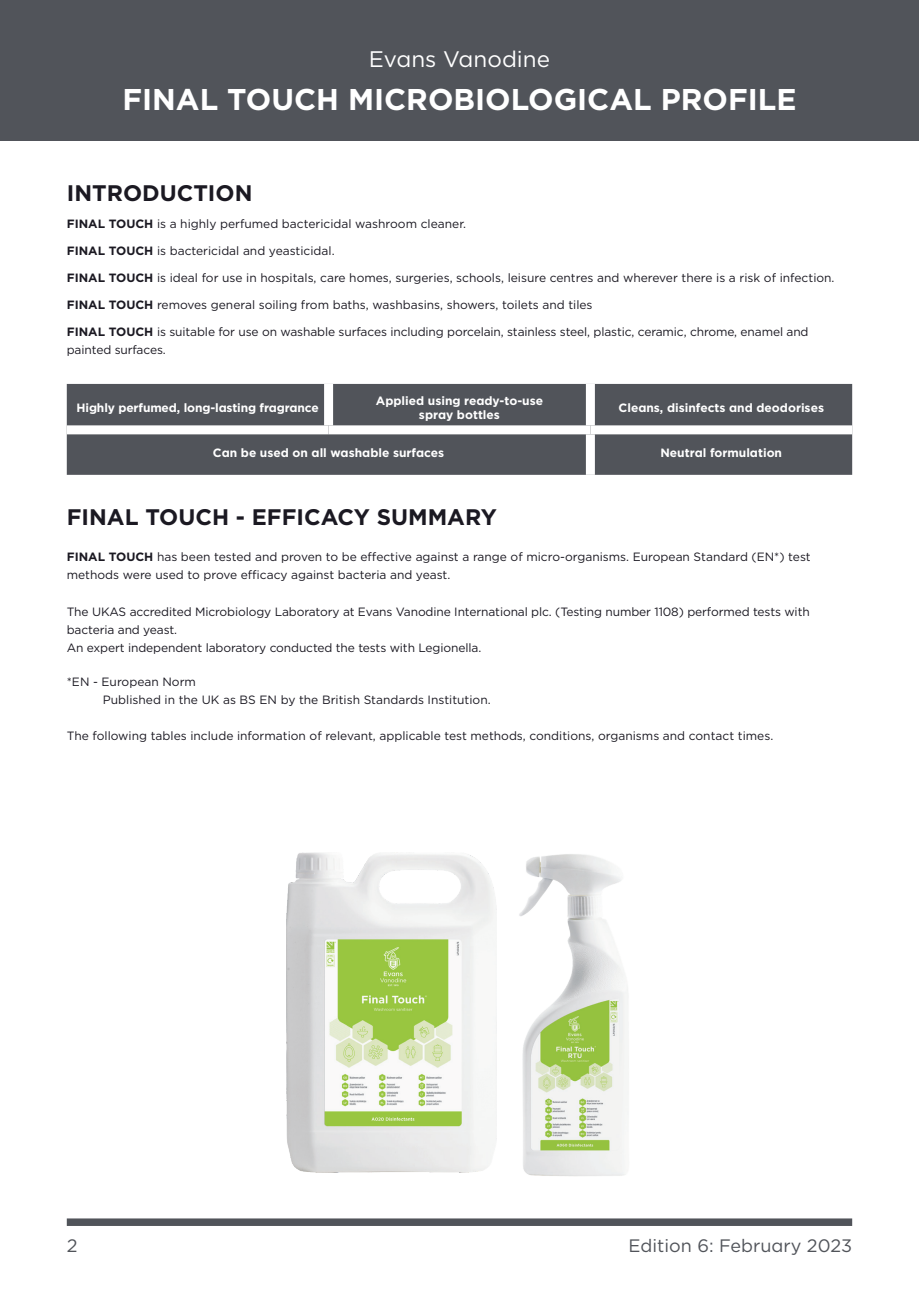
<style>
.page{position:relative;width:919px;height:1289px;background:#fff}
.page>*{position:absolute;margin:0;border:0;box-sizing:border-box;transform-origin:0 0}
.Product_Name{font:700 30px "Gotham";color:#fff}
.t1{font:700 22.5px "Gotham";color:#1b1922}
.Product_Name-2{font:22.5px "Gotham";color:#fff}
.t2{font:18px "Gotham";color:#51545a}
.t3{font:12px/18px "Gotham";color:#1b1922}
.t4{font:700 12px "Gotham";color:#fff}
.s1{font-weight:700}
</style>
<div class="page">
<div style="left:0;top:0;width:918px;height:140px;background:#51545a"></div>
<div style="left:67px;top:1218px;width:785px;height:7px;background:#51545a"></div>
<div style="left:67px;top:384px;width:785px;height:91px;background:#51545a"></div>
<div style="left:324px;top:384px;width:9px;height:41px;background:#fff"></div>
<div style="left:586px;top:384px;width:9px;height:41px;background:#fff"></div>
<div style="left:67px;top:425px;width:261px;height:9px;background:#fff"></div>
<div style="left:328px;top:425px;width:262px;height:9px;background:#fff"></div>
<div style="left:590px;top:425px;width:262px;height:9px;background:#fff"></div>
<div style="left:586px;top:434px;width:9px;height:41px;background:#fff"></div>
<img style="left:287px;top:852px;width:209px;height:320px">
<img style="left:519px;top:854px;width:110px;height:322px">
<p class="Product_Name-2" style="left:369px;top:44px;width:183px">Evans Vanodine</p>
<p class="Product_Name" style="left:122px;top:80px;width:675px">FINAL TOUCH MICROBIOLOGICAL PROFILE</p>
<p class="t1" style="left:67px;top:178px;width:187px">INTRODUCTION</p>
<p class="t3" style="left:67px;top:215px;width:401px"><span class="s1">FINAL TOUCH</span> is a highly perfumed bactericidal washroom cleaner.</p>
<p class="t3" style="left:67px;top:242px;width:269px"><span class="s1">FINAL TOUCH</span> is bactericidal and yeasticidal.</p>
<p class="t3" style="left:67px;top:269px;width:769px"><span class="s1">FINAL TOUCH</span> is ideal for use in hospitals, care homes, surgeries, schools, leisure centres and wherever there is a risk of infection.</p>
<p class="t3" style="left:67px;top:296px;width:527px"><span class="s1">FINAL TOUCH</span> removes general soiling from baths, washbasins, showers, toilets and tiles</p>
<p class="t3" style="left:67px;top:323px;width:743px"><span class="s1">FINAL TOUCH</span> is suitable for use on washable surfaces including porcelain, stainless steel, plastic, ceramic, chrome, enamel and</p>
<p class="t3" style="left:67px;top:341px;width:100px">painted surfaces.</p>
<p class="t4" style="left:76px;top:399px;width:244px">Highly perfumed, long-lasting fragrance</p>
<p class="t4" style="left:376px;top:392px;width:169px">Applied using ready-to-use</p>
<p class="t4" style="left:419px;top:406px;width:82px">spray bottles</p>
<p class="t4" style="left:618px;top:399px;width:207px">Cleans, disinfects and deodorises</p>
<p class="t4" style="left:213px;top:445px;width:233px">Can be used on all washable surfaces</p>
<p class="t4" style="left:660px;top:445px;width:123px">Neutral formulation</p>
<p class="t1" style="left:67px;top:502px;width:431px">FINAL TOUCH - EFFICACY SUMMARY</p>
<p class="t3" style="left:67px;top:548px;width:745px"><span class="s1">FINAL TOUCH</span> has been tested and proven to be effective against a range of micro-organisms. European Standard (EN*) test methods were used to prove efficacy against bacteria and yeast.</p>
<p class="t3" style="left:67px;top:602px;width:744px">The UKAS accredited Microbiology Laboratory at Evans Vanodine International plc. (Testing number 1108) performed tests with bacteria and yeast.</p>
<p class="t3" style="left:67px;top:638px;width:416px">An expert independent laboratory conducted the tests with Legionella.</p>
<p class="t3" style="left:67px;top:672px;width:131px">*EN - European Norm</p>
<p class="t3" style="left:103px;top:690px;width:389px">Published in the UK as BS EN by the British Standards Institution.</p>
<p class="t3" style="left:67px;top:726px;width:708px">The following tables include information of relevant, applicable test methods, conditions, organisms and contact times.</p>
<p class="t2" style="left:67px;top:1234px;width:12px">2</p>
<p class="t2" style="left:628px;top:1234px;width:225px">Edition 6: February 2023</p>
</div>
